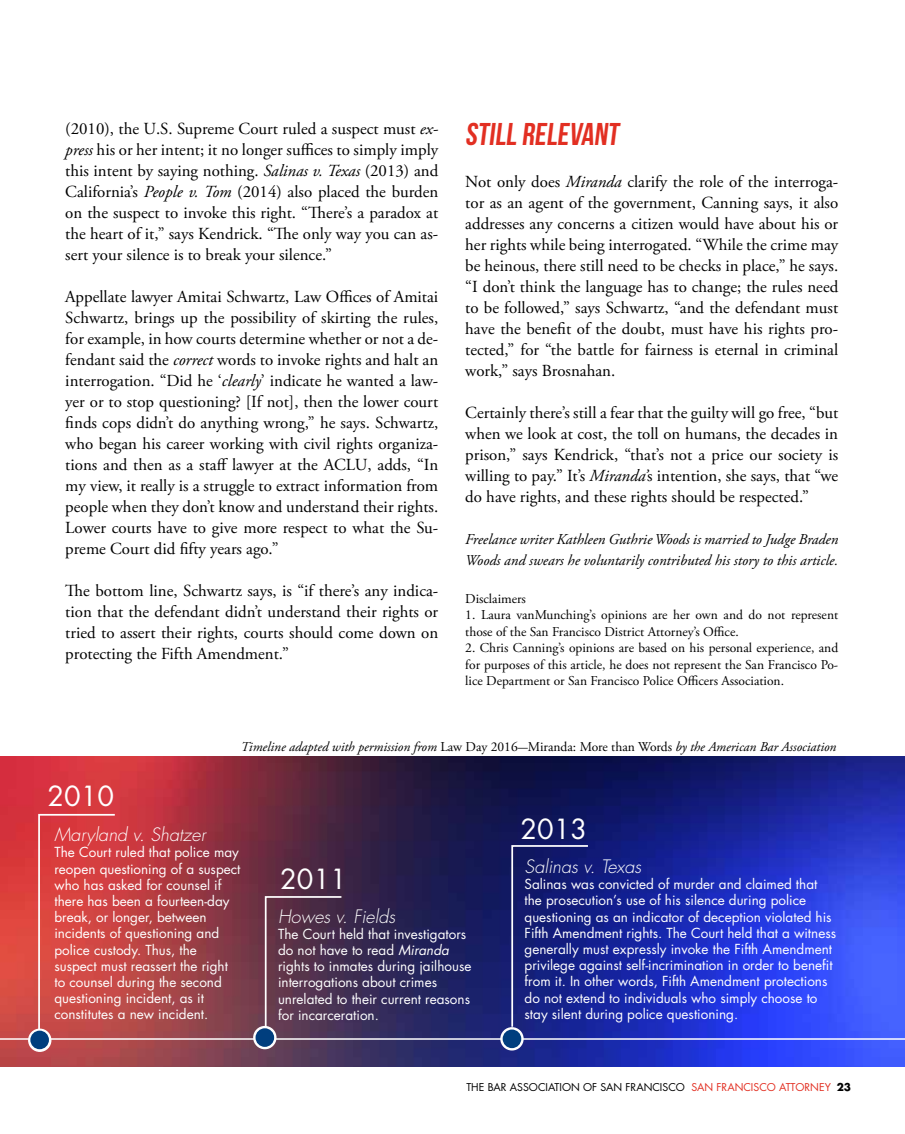
<style>
.page{position:relative;width:905px;height:1134px;background:#fff}
.page>*{position:absolute;margin:0;border:0;box-sizing:border-box;transform-origin:0 0}
.t1{font:31.5px "Bebas Neue";color:#e22f22}
.t2{font:27px "Futura";color:#fff}
.t3{font:italic 300 18px "Futura";color:#fff}
.t4{font:16.8px/21px "Adobe Garamond Pro";color:#000;text-align:justify}
.t5{font:italic 15px/21px "Adobe Garamond Pro";color:#000}
.t6{font:13.5px/16.2px "Futura";color:#fff}
.t7{font:13.5px/16.5px "Adobe Garamond Pro";color:#000}
.t8{font:italic 13.5px "Adobe Garamond Pro";color:#000}
.t9{font:10.5px "Futura Std";color:#000}
.s1{font-style:italic}
.s2{font-style:normal}
.s3{font-family:"Futura"}
.s4{color:#e22f22}
.s5{font-weight:700}
</style>
<div class="page">
<img style="left:1px;top:756px;width:903px;height:310px">
<hr style="left:0;top:1038px;width:904px;height:2px;background:#fff">
<svg style="left:29px;top:1029px;width:22px;height:22px"></svg>
<div style="left:28px;top:1029px;width:23px;height:23px;border:2px solid #fff;border-radius:50%"></div>
<svg style="left:37px;top:813px;width:79px;height:220px;background:#d44948"></svg>
<svg style="left:510px;top:844px;width:79px;height:184px;background:#19237e"></svg>
<svg style="left:501px;top:1028px;width:22px;height:22px"></svg>
<div style="left:500px;top:1027px;width:23px;height:24px;border:2px solid #fff;border-radius:50%"></div>
<svg style="left:264px;top:895px;width:79px;height:151px;background:#5a3a53"></svg>
<svg style="left:254px;top:1027px;width:22px;height:22px"></svg>
<div style="left:253px;top:1026px;width:23px;height:23px;border:2px solid #fff;border-radius:50%"></div>
<div style="left:30px;top:1031px;width:19px;height:18px;background:#003e7e;border-radius:50%"></div>
<div style="left:255px;top:1028px;width:19px;height:19px;background:#003e7e;border-radius:50%"></div>
<div style="left:502px;top:1030px;width:19px;height:18px;background:#003e7e;border-radius:50%"></div>
<p class="t4" style="left:65px;top:119px;width:374px">(2010), the U.S. Supreme Court ruled a suspect must <span class="s1">ex&shy;press</span> his or her intent; it no longer suffices to simply imply this intent by saying nothing. <span class="s1">Salinas v. Texas</span> (2013) and California’s <span class="s1">People v. Tom</span> (2014) also placed the burden on the suspect to invoke this right. “There’s a paradox at the heart of it,” says Kendrick. “The only way you can as&shy;sert your silence is to break your silence.”</p>
<p class="t4" style="left:65px;top:286px;width:374px">Appellate lawyer Amitai Schwartz, Law Offices of Amitai Schwartz, brings up the possibility of skirting the rules, for example, in how courts determine whether or not a de&shy;fendant said the <span class="s1">correct</span> words to invoke rights and halt an interrogation. “Did he ‘<span class="s1">clearly</span>’ indicate he wanted a law&shy;yer or to stop questioning? [If not], then the lower court finds cops didn’t do anything wrong,” he says. Schwartz, who began his career working with civil rights organiza&shy;tions and then as a staff lawyer at the ACLU, adds, “In my view, it really is a struggle to extract information from people when they don’t know and understand their rights.<br>Lower courts have to give more respect to what the Su&shy;preme Court did fifty years ago.”</p>
<p class="t4" style="left:65px;top:580px;width:374px">The bottom line, Schwartz says, is “if there’s any indica&shy;tion that the defendant didn’t understand their rights or tried to assert their rights, courts should come down on protecting the Fifth Amendment.”</p>
<h1 class="t1" style="left:465px;top:117px;width:159px">STILL RELEVANT</h1>
<p class="t4" style="left:465px;top:172px;width:374px">Not only does <span class="s1">Miranda</span> clarify the role of the interroga&shy;tor as an agent of the government, Canning says, it also addresses any concerns a citizen would have about his or her rights while being interrogated. “While the crime may be heinous, there still need to be checks in place,” he says. “I don’t think the language has to change; the rules need to be followed,” says Schwartz, “and the defendant must have the benefit of the doubt, must have his rights pro&shy;tected,” for “the battle for fairness is eternal in criminal work,” says Brosnahan.</p>
<p class="t4" style="left:465px;top:403px;width:374px">Certainly there’s still a fear that the guilty will go free, “but when we look at cost, the toll on humans, the decades in prison,” says Kendrick, “that’s not a price our society is willing to pay.” It’s <span class="s1">Miranda’</span>s intention, she says, that “we do have rights, and these rights should be respected.”</p>
<p class="t5" style="left:465px;top:529px;width:374px">Freelance writer Kathleen Guthrie Woods is married to Judge Braden<br>Woods and swears he voluntarily contributed his story to this article.</p>
<p class="t7" style="left:465px;top:591px;width:62px">Disclaimers</p>
<p class="t7" style="left:465px;top:607px;width:374px">1. Laura vanMunching’s opinions are her own and do not represent those of the San Francisco District Attorney’s Office.</p>
<p class="t7" style="left:465px;top:640px;width:374px;text-align:justify">2. Chris Canning’s opinions are based on his personal experience, and for purposes of this article, he does not represent the San Francisco Po&shy;lice Department or San Francisco Police Officers Association.</p>
<p class="t8" style="left:241px;top:738px;width:597px">Timeline adapted with permission from <span class="s2">Law Day 2016-Miranda: More than Words</span> by the American Bar Association</p>
<h2 class="t2" style="left:48px;top:778px;width:68px">2010</h2>
<p class="t3" style="left:54px;top:823px;width:153px">Maryland v. Shatzer</p>
<p class="t6" style="left:54px;top:844px;width:187px">The Court ruled that police may reopen questioning of a suspect who has asked for counsel if there has been a fourteen-day break, or longer, between incidents of questioning and police custody. Thus, the suspect must reassert the right to counsel during the second questioning incident, as it constitutes a new incident.</p>
<h2 class="t2" style="left:280px;top:860px;width:68px">2011</h2>
<p class="t3" style="left:278px;top:904px;width:119px">Howes v. Fields</p>
<p class="t6" style="left:278px;top:926px;width:195px">The Court held that investigators do not have to read <span class="s1">Miranda </span>rights to inmates during jailhouse interrogations about crimes unrelated to their current reasons for incarceration.</p>
<h2 class="t2" style="left:520px;top:810px;width:68px">2013</h2>
<p class="t3" style="left:524px;top:855px;width:118px">Salinas v. Texas</p>
<p class="t6" style="left:524px;top:876px;width:313px">Salinas was convicted of murder and claimed that the prosecution’s use of his silence during police questioning as an indicator of deception violated his Fifth Amendment rights. The Court held that a witness generally must expressly invoke the Fifth Amendment privilege against self-incrimination in order to benefit from it. In other words, Fifth Amendment protections do not extend to individuals who simply choose to stay silent during police questioning.</p>
<p class="t9" style="left:466px;top:1080px;width:386px"><span class="s3">T</span>HE BAR ASSOCIATION OF SAN FRANCISCO <span class="s4">SAN FRANCISCO ATTORNEY</span> <span class="s5">23</span></p>
</div>
